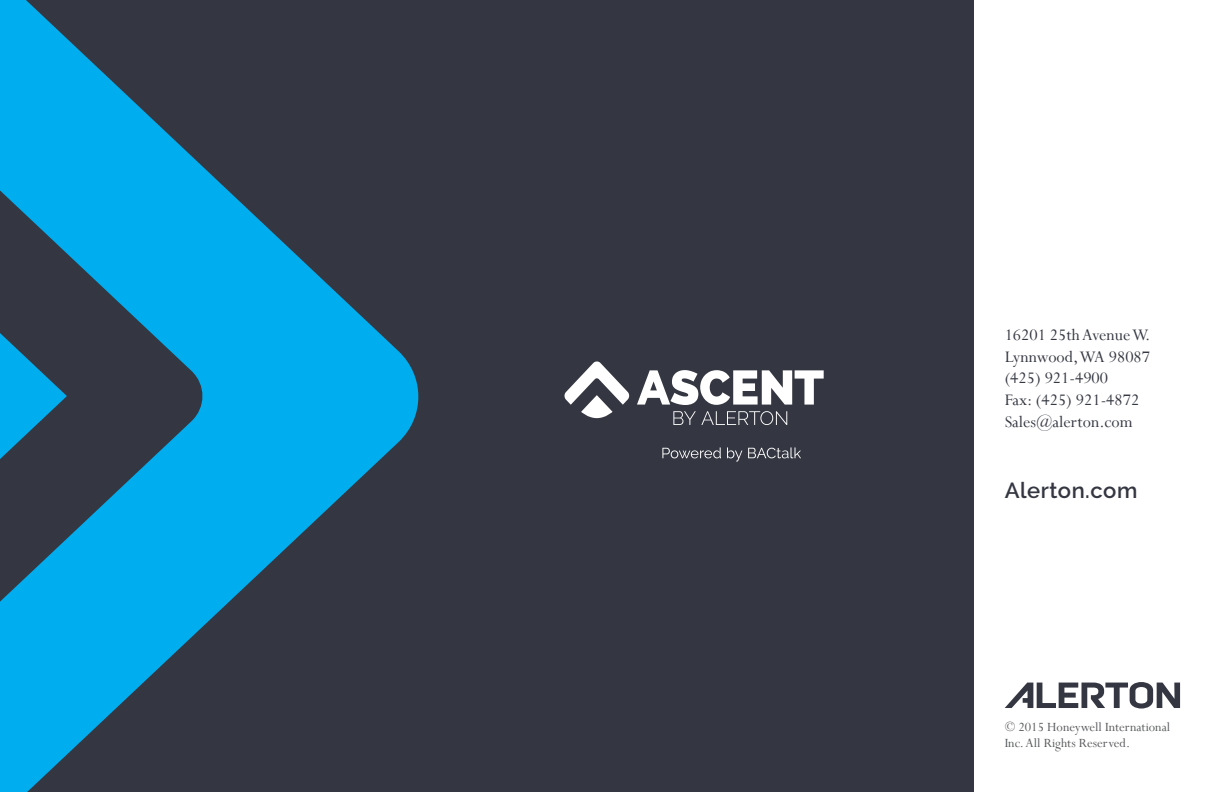
<style>
.page{position:relative;width:1224px;height:792px;background:#fff}
.page>*{position:absolute;margin:0;border:0;box-sizing:border-box;transform-origin:0 0}
.t1{font:600 22px "Raleway";letter-spacing:.025em;color:#343741}
.t2{font:18px/21.6px "Perpetua";color:#343741}
.t3{font:14px/16px "Perpetua";color:#58595b}
</style>
<div class="page">
<div style="left:0;top:0;width:973px;height:792px;background:#343741"></div>
<svg style="left:0;top:0;width:419px;height:792px"></svg>
<svg style="left:0;top:195px;width:67px;height:402px"></svg>
<svg style="left:564px;top:361px;width:66px;height:57px"></svg>
<svg style="left:673px;top:411px;width:114px;height:14px"></svg>
<svg style="left:637px;top:370px;width:187px;height:35px"></svg>
<svg style="left:662px;top:447px;width:59px;height:11px"></svg>
<svg style="left:727px;top:447px;width:15px;height:15px"></svg>
<svg style="left:748px;top:447px;width:53px;height:11px"></svg>
<svg style="left:1005px;top:682px;width:175px;height:27px"></svg>
<p class="t2" style="left:1005px;top:324px;width:147px">16201 25th Avenue W.<br>Lynnwood, WA 98087 (425) 921-4900<br>Fax: (425) 921-4872<br>Sales@alerton.com</p>
<p class="t1" style="left:1005px;top:478px;width:134px">Alerton.com</p>
<p class="t3" style="left:1005px;top:719px;width:167px">© 2015 Honeywell International<br>Inc. All Rights Reserved.</p>
</div>
